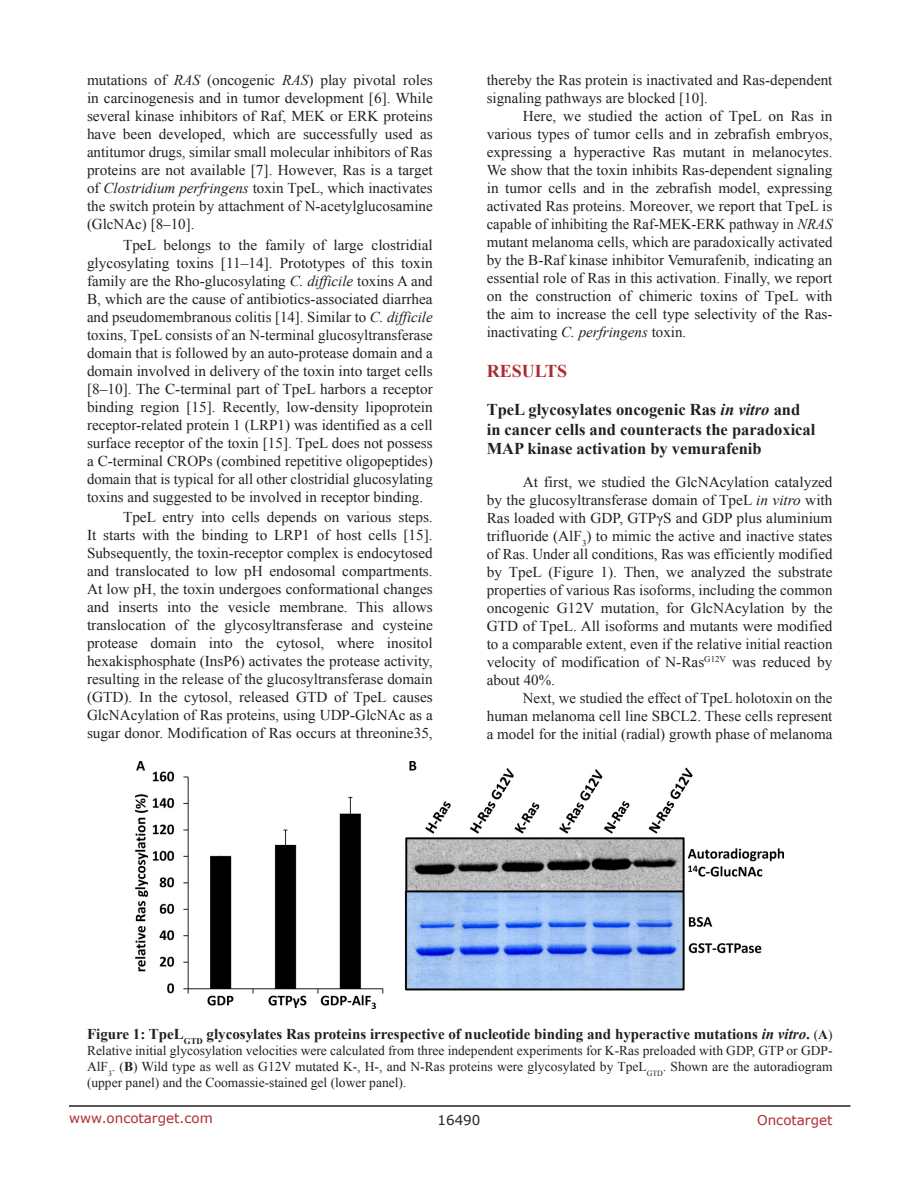
<style>
.page{position:relative;width:918px;height:1188px;background:#fff}
.page>*{position:absolute;margin:0;border:0;box-sizing:border-box;transform-origin:0 0}
.Heading{font:700 18px "Times New Roman";color:#ac2b31}
.SubHeading{font:700 16.5px/19.8px "Times New Roman";color:#231f20}
.BodyText{font:15px/18px "Times New Roman";color:#231f20;text-align:justify}
.FigureText{font:700 15px "Times New Roman";color:#231f20}
.FigureText-2{font:13.5px/16.2px "Times New Roman";color:#231f20;text-align:justify}
.t1{font:13.5px "Verdana";color:#ac2b31}
.t2{font:13.5px "Verdana";color:#231f20}
.s1{font-style:italic}
.s2{font-weight:400;font-size:13.5px}
.s3{font-size:13.5px}
.s4{font-weight:700}
</style>
<div class="page">
<hr style="left:69px;top:1105px;width:781px;height:2px;background:#231f20">
<img style="left:136px;top:761px;width:648px;height:248px">
<p class="BodyText" style="left:87px;top:71px;width:347px">mutations of <span class="s1">RAS</span> (oncogenic <span class="s1">RAS</span>) play pivotal roles in carcinogenesis and in tumor development [6]. While several kinase inhibitors of Raf, MEK or ERK proteins have been developed, which are successfully used as antitumor drugs, similar small molecular inhibitors of Ras proteins are not available [7]. However, Ras is a target of <span class="s1">Clostridium perfringens</span> toxin TpeL, which inactivates the switch protein by attachment of N-acetylglucosamine (GlcNAc) [8–10].</p>
<p class="BodyText" style="left:87px;top:236px;width:347px;text-indent:36px">TpeL belongs to the family of large clostridial glycosylating toxins [11–14]. Prototypes of this toxin family are the Rho-glucosylating <span class="s1">C. difficile</span> toxins A and B, which are the cause of antibiotics-associated diarrhea and pseudomembranous colitis [14]. Similar to <span class="s1">C. difficile </span>toxins, TpeL consists of an N-terminal glucosyltransferase domain that is followed by an auto-protease domain and a domain involved in delivery of the toxin into target cells [8–10]. The C-terminal part of TpeL harbors a receptor binding region [15]. Recently, low-density lipoprotein receptor-related protein 1 (LRP1) was identified as a cell surface receptor of the toxin [15]. TpeL does not possess a C-terminal CROPs (combined repetitive oligopeptides) domain that is typical for all other clostridial glucosylating toxins and suggested to be involved in receptor binding.</p>
<p class="BodyText" style="left:87px;top:508px;width:347px;text-indent:36px">TpeL entry into cells depends on various steps.<br>It starts with the binding to LRP1 of host cells [15].<br>Subsequently, the toxin-receptor complex is endocytosed and translocated to low pH endosomal compartments.<br>At low pH, the toxin undergoes conformational changes and inserts into the vesicle membrane. This allows translocation of the glycosyltransferase and cysteine protease domain into the cytosol, where inositol hexakisphosphate (InsP6) activates the protease activity, resulting in the release of the glucosyltransferase domain (GTD). In the cytosol, released GTD of TpeL causes GlcNAcylation of Ras proteins, using UDP-GlcNAc as a sugar donor. Modification of Ras occurs at threonine35,</p>
<p class="BodyText" style="left:487px;top:71px;width:347px">thereby the Ras protein is inactivated and Ras-dependent signaling pathways are blocked [10].</p>
<p class="BodyText" style="left:487px;top:107px;width:347px;text-indent:36px">Here, we studied the action of TpeL on Ras in various types of tumor cells and in zebrafish embryos, expressing a hyperactive Ras mutant in melanocytes.<br>We show that the toxin inhibits Ras-dependent signaling in tumor cells and in the zebrafish model, expressing activated Ras proteins. Moreover, we report that TpeL is capable of inhibiting the Raf-MEK-ERK pathway in <span class="s1">NRAS </span>mutant melanoma cells, which are paradoxically activated by the B-Raf kinase inhibitor Vemurafenib, indicating an essential role of Ras in this activation. Finally, we report on the construction of chimeric toxins of TpeL with the aim to increase the cell type selectivity of the Ras&shy;inactivating <span class="s1">C. perfringens</span> toxin.</p>
<p class="Heading" style="left:487px;top:359px;width:82px">RESULTS</p>
<p class="SubHeading" style="left:487px;top:399px;width:330px">TpeL glycosylates oncogenic Ras <span class="s1">in vitro</span> and in cancer cells and counteracts the paradoxical<br>MAP kinase activation by vemurafenib</p>
<p class="BodyText" style="left:487px;top:473px;width:347px;text-indent:36px">At first, we studied the GlcNAcylation catalyzed by the glucosyltransferase domain of TpeL <span class="s1">in vitro</span> with Ras loaded with GDP, GTPγS and GDP plus aluminium trifluoride (AlF<sub>3</sub>) to mimic the active and inactive states of Ras. Under all conditions, Ras was efficiently modified by TpeL (Figure 1). Then, we analyzed the substrate properties of various Ras isoforms, including the common oncogenic G12V mutation, for GlcNAcylation by the GTD of TpeL. All isoforms and mutants were modified to a comparable extent, even if the relative initial reaction velocity of modification of N-Ras<sup>G12V</sup> was reduced by about 40%.</p>
<p class="BodyText" style="left:487px;top:689px;width:347px;text-indent:36px">Next, we studied the effect of TpeL holotoxin on the human melanoma cell line SBCL2. These cells represent a model for the initial (radial) growth phase of melanoma</p>
<p class="FigureText" style="left:87px;top:1023px;width:747px">Figure 1: TpeL<sub>GTD</sub> glycosylates Ras proteins irrespective of nucleotide binding and hyperactive mutations <span class="s1">in vitro</span>. <span class="s2">(</span><span class="s3">A</span><span class="s2">)</span></p>
<p class="FigureText-2" style="left:87px;top:1042px;width:747px">Relative initial glycosylation velocities were calculated from three independent experiments for K-Ras preloaded with GDP, GTP or GDP-AlF<sub>3</sub>. (<span class="s4">B</span>) Wild type as well as G12V mutated K-, H-, and N-Ras proteins were glycosylated by TpeL<sub>GTD</sub>. Shown are the autoradiogram (upper panel) and the Coomassie-stained gel (lower panel).</p>
<p class="t1" style="left:69px;top:1109px;width:145px">www.oncotarget.com</p>
<p class="t2" style="left:438px;top:1111px;width:44px">16490</p>
<p class="t1" style="left:757px;top:1111px;width:77px">Oncotarget</p>
</div>
